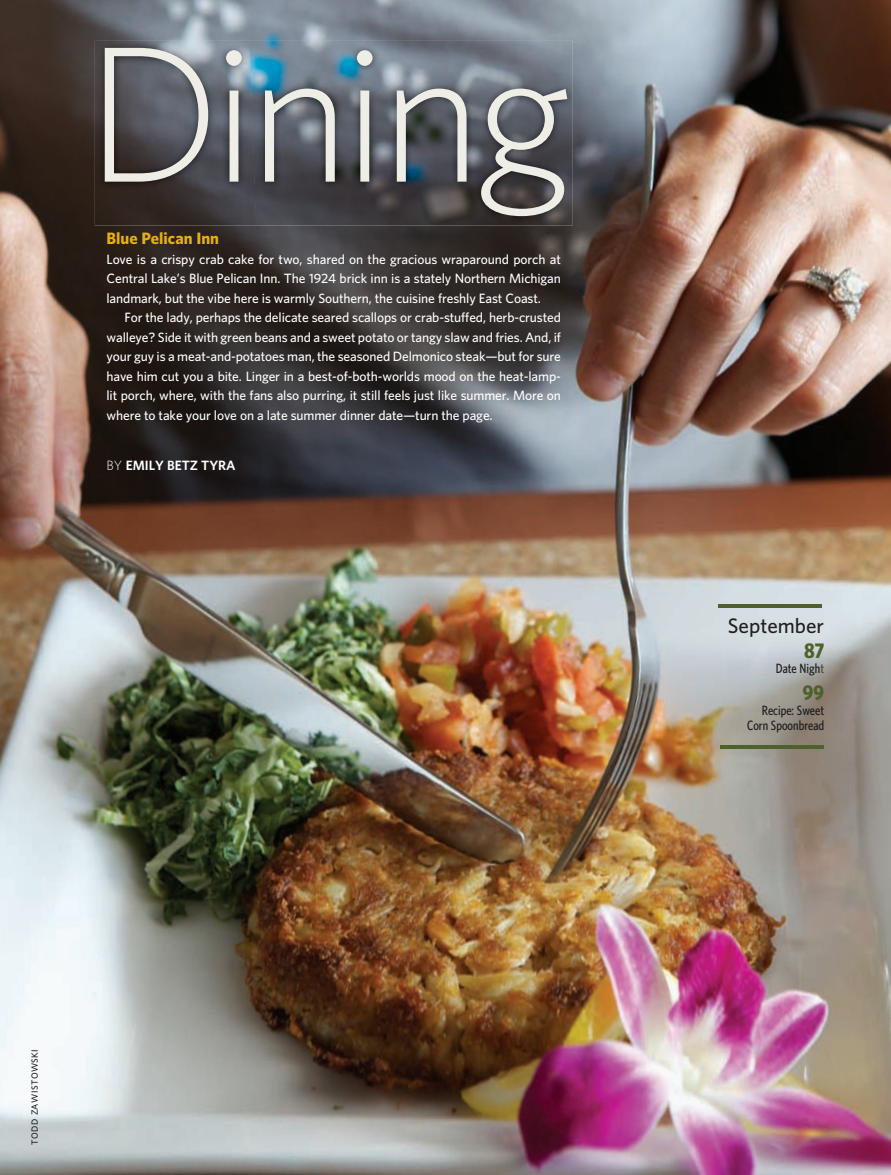
<style>
.page{position:relative;width:891px;height:1175px;background:#fff}
.page>*{position:absolute;margin:0;border:0;box-sizing:border-box;transform-origin:0 0}
.t1{font:300 193.8px "Whitney";letter-spacing:-.035em;color:#efeee6}
.t2{font:500 21px "Whitney";color:#231f20}
.t3{font:700 21px "Whitney Condensed";color:#4e612a}
.t4{font:700 16.5px "Whitney";color:#e6b00d}
.t5{font:500 13.5px/19.5px "Whitney";letter-spacing:-.01em;color:#fff;text-align:justify}
.t6{font:500 13.5px/15px "Whitney Condensed";color:#231f20;text-align:right}
.t7{font:600 13.5px "Whitney";color:#fff}
.t8{font:500 9px "Whitney";letter-spacing:.05em;color:#231f20}
.s1{font-weight:300}
.s2{color:#4d4b3d}
</style>
<div class="page">
<img style="left:0;top:0;width:891px;height:1174px">
<img style="left:256px;top:41px;width:317px;height:185px">
<img style="left:95px;top:41px;width:161px;height:185px">
<hr style="left:718px;top:604px;width:104px;height:3px;background:#4e612a">
<hr style="left:720px;top:745px;width:104px;height:3px;background:#4e612a">
<h1 class="t1" style="left:85px;top:2px;width:489px">Dining</h1>
<p class="t4" style="left:106px;top:228px;width:114px">Blue Pelican Inn</p>
<p class="t5" style="left:106px;top:249px;width:456px">Love is a crispy crab cake for two, shared on the gracious wraparound porch at Central Lake’s Blue Pelican Inn. The 1924 brick inn is a stately Northern Michigan landmark, but the vibe here is warmly Southern, the cuisine freshly East Coast.</p>
<p class="t5" style="left:106px;top:307px;width:456px;text-indent:18px">For the lady, perhaps the delicate seared scallops or crab-stuffed, herb-crusted walleye? Side it with green beans and a sweet potato or tangy slaw and fries. And, if your guy is a meat-and-potatoes man, the seasoned Delmonico steak—but for sure have him cut you a bite. Linger in a best-of-both-worlds mood on the heat-lamp&shy;lit porch, where, with the fans also purring, it still feels just like summer. More on where to take your love on a late summer dinner date—turn the page.</p>
<p class="t7" style="left:106px;top:457px;width:131px"><span class="s1">BY</span> EMILY BETZ TYRA</p>
<p class="t8" style="left:29px;top:1144px;width:97px;rotate:-90deg">TODD ZAWISTOWSKI</p>
<h2 class="t2" style="left:728px;top:613px;width:98px">September</h2>
<h2 class="t3" style="left:804px;top:639px;width:22px">87</h2>
<p class="t6" style="left:776px;top:661px;width:50px">Date Nigh<span class="s2">t</span></p>
<h2 class="t3" style="left:803px;top:681px;width:23px">99</h2>
<p class="t6" style="left:747px;top:703px;width:78px">Recipe: Sweet<br>Corn Spoonbread</p>
</div>
